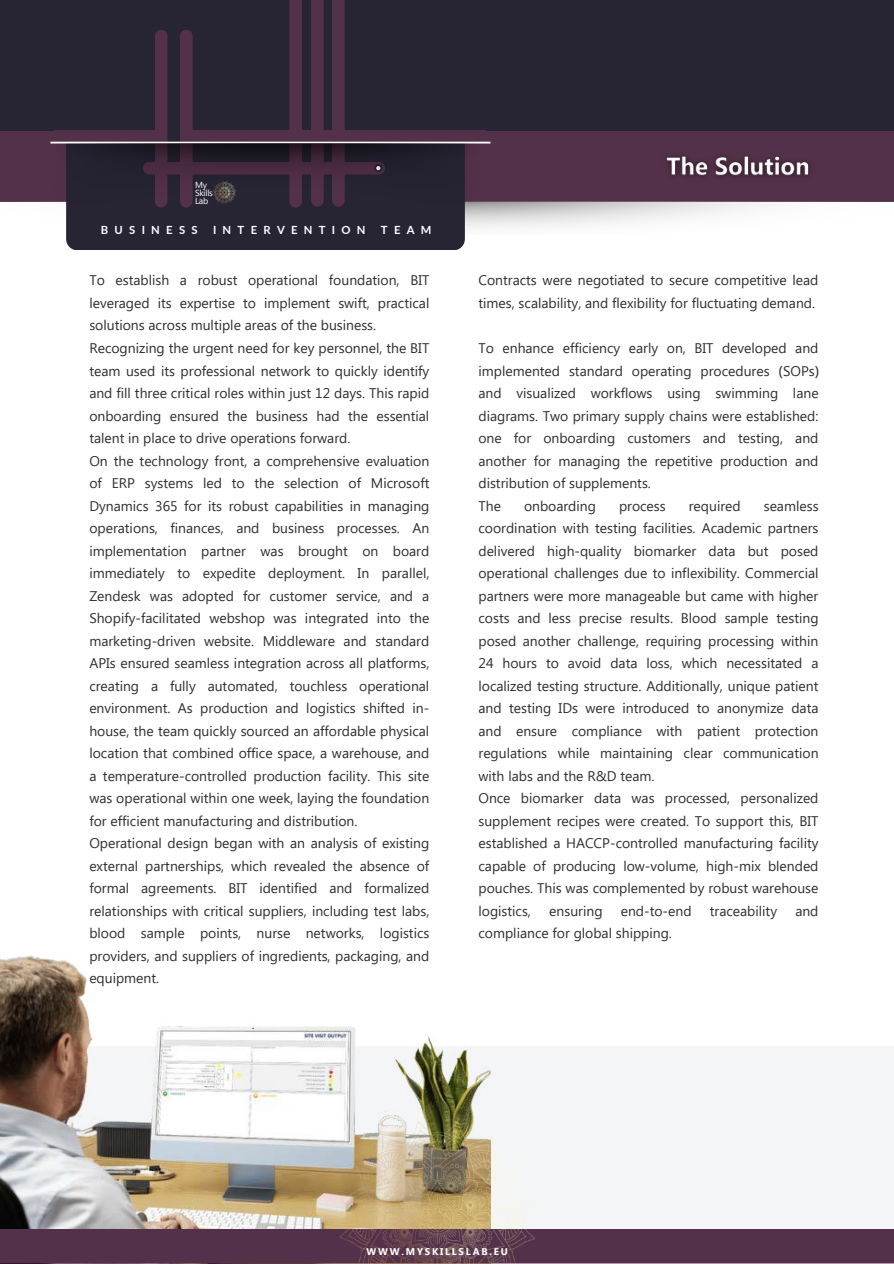
<style>
.page{position:relative;width:894px;height:1264px;background:#fff}
.page>*{position:absolute;margin:0;border:0;box-sizing:border-box;transform-origin:0 0}
.t1{font:13.95px/22.5px "Segoe UI";color:#2c2d2d}
.t2{font:700 11.25px "Lato";letter-spacing:.56em;color:#fff}
.t3{font:700 9.75px "Segoe UI";letter-spacing:.185em;color:#fff}
.t4{font:8.7px/7.9px "Segoe UI";letter-spacing:-.03em;color:#fff}
.s1{font-family:"Noto Sans"}
</style>
<div class="page">
<div style="left:0;top:0;width:893px;height:166px;background:#272434"></div>
<div style="left:0;top:131px;width:893px;height:70px;background:#54314a"></div>
<img style="left:0;top:201px;width:893px;height:33px">
<div style="left:491px;top:1047px;width:402px;height:181px;background:#f4f5f6"></div>
<img style="left:0;top:955px;width:491px;height:273px">
<div style="left:0;top:1228px;width:893px;height:35px;background:#54314a"></div>
<img style="left:336px;top:1118px;width:201px;height:145px">
<img style="left:666px;top:156px;width:144px;height:22px">
<div style="left:66px;top:207px;width:398px;height:43px;background:#272434"></div>
<svg style="left:50px;top:0;width:440px;height:207px"></svg>
<img style="left:50px;top:144px;width:436px;height:61px">
<img style="left:212px;top:180px;width:24px;height:24px">
<p class="t4" style="left:195px;top:180px;width:19px">My<br>Skills<br>Lab</p>
<p class="t2" style="left:101px;top:223px;width:98px">BUSINESS</p>
<p class="t2" style="left:213px;top:223px;width:154px">INTERVENTION</p>
<p class="t2" style="left:381px;top:223px;width:52px">TEAM</p>
<p class="t1" style="left:89px;top:268px;width:341px">To establish a robust operational foundation, BIT leveraged its expertise to implement swift, practical solutions across multiple areas of the business.<br>Recognizing the urgent need for key personnel, the BIT team used its professional network to quickly identify and fill three critical roles within just 12 days. This rapid onboarding ensured the business had the essential talent in place to drive operations forward.<br>On the technology front, a comprehensive evaluation of ERP systems led to the selection of Microsoft Dynamics 365 for its robust capabilities in managing operations, finances, and business processes. An implementation partner was brought on board immediately to expedite deployment. In parallel, Zendesk was adopted for customer service, and a Shopify-facilitated webshop was integrated into the marketing-driven website. Middleware and standard APIs ensured seamless integration across all platforms, creating a fully automated, touchless operational environment. As production and logistics shifted in&shy;house, the team quickly sourced an affordable physical location that combined office space, a warehouse, and a temperature-controlled production facility. This site was operational within one week, laying the foundation for efficient manufacturing and distribution.<br>Operational design began with an analysis of existing external partnerships, which revealed the absence of formal agreements. BIT identified and formalized relationships with critical suppliers, including test labs, blood sample points, nurse networks, logistics providers, and suppliers of ingredients, packaging, and equipment.</p>
<p class="t1" style="left:478px;top:268px;width:341px">Contracts were negotiated to secure competitive lead times, scalability, and flexibility for fluctuating demand.</p>
<p class="t1" style="left:478px;top:336px;width:342px">To enhance efficiency early on, BIT developed and implemented standard operating procedures <span class="s1">(</span>SOPs<span class="s1">) </span>and visualized workflows using swimming lane diagrams. Two primary supply chains were established: one for onboarding customers and testing, and another for managing the repetitive production and distribution of supplements.<br>The</p>
<p class="t1" style="left:478px;top:493px;width:341px;text-indent:285px">seamless coordination with testing facilities. Academic partners delivered high-quality biomarker data but posed operational challenges due to inflexibility. Commercial partners were more manageable but came with higher costs and less precise results. Blood sample testing posed another challenge, requiring processing within 24 hours to avoid data loss, which necessitated a localized testing structure. Additionally, unique patient and testing IDs were introduced to anonymize data and ensure compliance with patient protection regulations while maintaining clear communication with labs and the R&amp;D team.<br>Once biomarker data was processed, personalized supplement recipes were created. To support this, BIT established a HACCP-controlled manufacturing facility capable of producing low-volume, high-mix blended pouches. This was complemented by robust warehouse logistics,</p>
<p class="t1" style="left:524px;top:493px;width:73px">onboarding</p>
<p class="t1" style="left:619px;top:493px;width:48px">process</p>
<p class="t1" style="left:688px;top:493px;width:53px">required</p>
<p class="t1" style="left:549px;top:898px;width:55px">ensuring</p>
<p class="t1" style="left:620px;top:898px;width:72px">end-to-end</p>
<p class="t1" style="left:709px;top:898px;width:69px">traceability</p>
<p class="t1" style="left:795px;top:898px;width:25px">and</p>
<p class="t1" style="left:478px;top:921px;width:195px">compliance for global shipping.</p>
<p class="t3" style="left:366px;top:1244px;width:143px">WWW.MYSKILLSLAB.EU</p>
</div>
